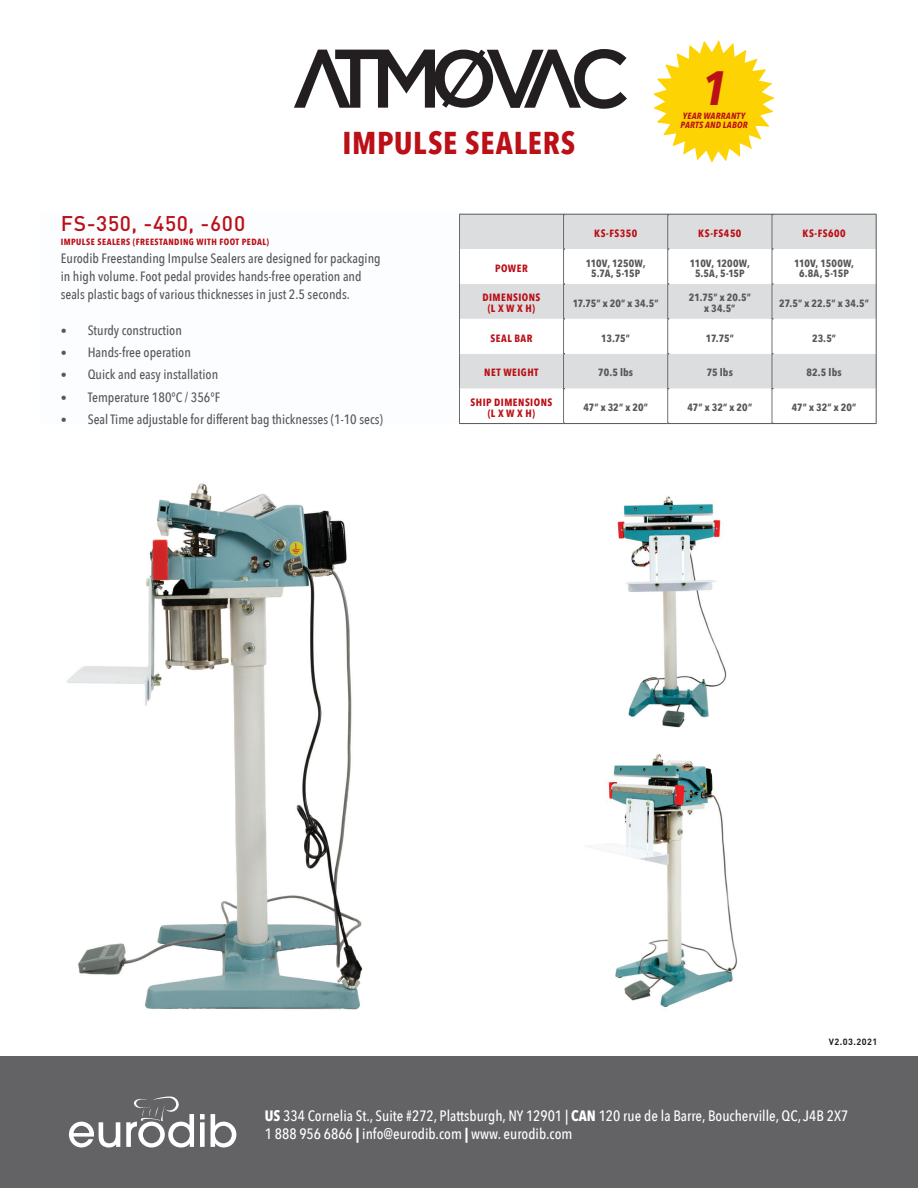
<style>
.page{position:relative;width:918px;height:1188px;background:#fff}
.page>*{position:absolute;margin:0;border:0;box-sizing:border-box;transform-origin:0 0}
.t1{font:italic 700 48px "Avenir Next Condensed";color:#bb1018}
.t2{font:700 31.5px "Avenir Next Condensed";letter-spacing:.025em;color:#bb1018}
.t3{font:500 21px "DIN";letter-spacing:.03em;color:#bb1018}
.t4{font:500 15px "Avenir Next Condensed";color:#fff}
.t5{font:500 13.5px/18px "Avenir Next Condensed";color:#57585a}
.t6{font:700 10.5px/10.5px "Avenir Next Condensed";letter-spacing:.01em;color:#57585a;text-align:center}
.t7{font:700 10.5px/10.5px "Avenir Next Condensed";letter-spacing:.045em;color:#bb1018;text-align:center}
.t8{font:700 9px "Avenir Next Condensed";letter-spacing:.05em;color:#bb1018}
.t9{font:italic 700 9px/9px "Avenir Next Condensed";letter-spacing:.02em;color:#bb1018}
.t10{font:700 9px "DIN";letter-spacing:.05em;color:#231f20}
.s1{font-size:12px}
.s2{font-weight:700}
</style>
<div class="page">
<div style="left:0;top:1056px;width:918px;height:132px;background:#636366"></div>
<svg style="left:69px;top:1122px;width:51px;height:26px"></svg>
<svg style="left:200px;top:1114px;width:5px;height:33px"></svg>
<svg style="left:211px;top:1114px;width:25px;height:34px"></svg>
<svg style="left:126px;top:1096px;width:68px;height:52px"></svg>
<div style="left:460px;top:215px;width:416px;height:34px;background:#dcdddf"></div>
<svg style="left:460px;top:249px;width:416px;height:174px"></svg>
<svg style="left:563px;top:215px;width:2px;height:208px"></svg>
<svg style="left:668px;top:215px;width:1px;height:208px"></svg>
<svg style="left:772px;top:215px;width:1px;height:208px"></svg>
<hr style="left:459px;top:214px;width:105px;height:1px;background:#57585a">
<hr style="left:459px;top:215px;width:1px;height:34px;background:#57585a">
<hr style="left:564px;top:214px;width:104px;height:1px;background:#57585a">
<hr style="left:668px;top:214px;width:104px;height:1px;background:#57585a">
<hr style="left:772px;top:214px;width:105px;height:1px;background:#57585a">
<hr style="left:876px;top:215px;width:1px;height:34px;background:#57585a">
<hr style="left:459px;top:249px;width:1px;height:35px;background:#57585a">
<hr style="left:876px;top:249px;width:1px;height:35px;background:#57585a">
<hr style="left:459px;top:284px;width:1px;height:35px;background:#57585a">
<hr style="left:876px;top:284px;width:1px;height:35px;background:#57585a">
<hr style="left:459px;top:319px;width:1px;height:35px;background:#57585a">
<hr style="left:876px;top:319px;width:1px;height:35px;background:#57585a">
<hr style="left:459px;top:354px;width:1px;height:35px;background:#57585a">
<hr style="left:876px;top:354px;width:1px;height:35px;background:#57585a">
<hr style="left:459px;top:389px;width:1px;height:34px;background:#57585a">
<hr style="left:876px;top:389px;width:1px;height:34px;background:#57585a">
<hr style="left:459px;top:423px;width:105px;height:1px;background:#57585a">
<hr style="left:564px;top:423px;width:104px;height:1px;background:#57585a">
<hr style="left:668px;top:423px;width:104px;height:1px;background:#57585a">
<hr style="left:772px;top:423px;width:105px;height:1px;background:#57585a">
<div style="left:40px;top:214px;width:419px;height:210px;background:#fbfdfe"></div>
<img style="left:66px;top:483px;width:297px;height:527px">
<img style="left:585px;top:496px;width:153px;height:511px">
<svg style="left:654px;top:40px;width:120px;height:122px"></svg>
<svg style="left:294px;top:49px;width:333px;height:60px"></svg>
<p class="t2" style="left:343px;top:123px;width:234px">IMPULSE SEALERS</p>
<p class="t1" style="left:702px;top:59px;width:26px">1</p>
<p class="t9" style="left:681px;top:111px;width:68px">YEAR WARRANTY<br>PARTS AND LABOR</p>
<p class="t3" style="left:61px;top:210px;width:186px">FS-350, -450, -600</p>
<p class="t8" style="left:61px;top:236px;width:210px">IMPULSE SEALERS (FREESTANDING WITH FOOT PEDAL)</p>
<p class="t5" style="left:61px;top:249px;width:322px">Eurodib Freestanding Impulse Sealers are designed for packaging in high volume. Foot pedal provides hands-free operation and seals plastic bags of various thicknesses in just 2.5 seconds.</p>
<p class="t5" style="left:61px;top:321px;width:123px"><span class="s1">•</span> Sturdy construction</p>
<p class="t5" style="left:61px;top:343px;width:132px"><span class="s1">•</span> Hands-free operation</p>
<p class="t5" style="left:61px;top:366px;width:159px"><span class="s1">•</span> Quick and easy installation</p>
<p class="t5" style="left:61px;top:388px;width:161px"><span class="s1">•</span> Temperature 180°C / 356°F</p>
<p class="t5" style="left:61px;top:410px;width:324px"><span class="s1">•</span> Seal Time adjustable for different bag thicknesses (1-10 secs)</p>
<p class="t7" style="left:594px;top:228px;width:45px">KS-FS350</p>
<p class="t7" style="left:698px;top:228px;width:45px">KS-FS450</p>
<p class="t7" style="left:802px;top:228px;width:45px">KS-FS600</p>
<p class="t7" style="left:495px;top:263px;width:34px">POWER</p>
<p class="t6" style="left:586px;top:258px;width:61px">110V, 1250W,<br>5.7A, 5-15P</p>
<p class="t6" style="left:690px;top:258px;width:62px">110V, 1200W,<br>5.5A, 5-15P</p>
<p class="t6" style="left:794px;top:258px;width:62px">110V, 1500W,<br>6.8A, 5-15P</p>
<p class="t7" style="left:482px;top:292px;width:59px">DIMENSIONS (L X W X H)</p>
<p class="t6" style="left:573px;top:298px;width:88px">17.75” x 20” x 34.5”</p>
<p class="t6" style="left:689px;top:292px;width:64px">21.75” x 20.5” x 34.5”</p>
<p class="t6" style="left:779px;top:298px;width:91px">27.5” x 22.5” x 34.5”</p>
<p class="t7" style="left:490px;top:333px;width:44px">SEAL BAR</p>
<p class="t6" style="left:601px;top:333px;width:30px">13.75”</p>
<p class="t6" style="left:706px;top:333px;width:29px">17.75”</p>
<p class="t6" style="left:812px;top:333px;width:26px">23.5”</p>
<p class="t7" style="left:484px;top:367px;width:56px">NET WEIGHT</p>
<p class="t6" style="left:598px;top:367px;width:36px">70.5 lbs</p>
<p class="t6" style="left:707px;top:367px;width:28px">75 lbs</p>
<p class="t6" style="left:807px;top:367px;width:37px">82.5 lbs</p>
<p class="t7" style="left:471px;top:397px;width:83px">SHIP DIMENSIONS (L X W X H)</p>
<p class="t6" style="left:583px;top:402px;width:66px">47” x 32” x 20”</p>
<p class="t6" style="left:688px;top:402px;width:66px">47” x 32” x 20”</p>
<p class="t6" style="left:792px;top:402px;width:66px">47” x 32” x 20”</p>
<p class="t10" style="left:829px;top:1036px;width:50px">V2.03.2021</p>
<p class="t4" style="left:265px;top:1106px;width:585px"><span class="s2">US</span> 334 Cornelia St., Suite #272, Plattsburgh, NY 12901 | <span class="s2">CAN</span> 120 rue de la Barre, Boucherville, QC, J4B 2X7</p>
<p class="t4" style="left:265px;top:1124px;width:309px">1 888 956 6866 <span class="s2">|</span> info@eurodib.com <span class="s2">|</span> www. eurodib.com</p>
</div>
